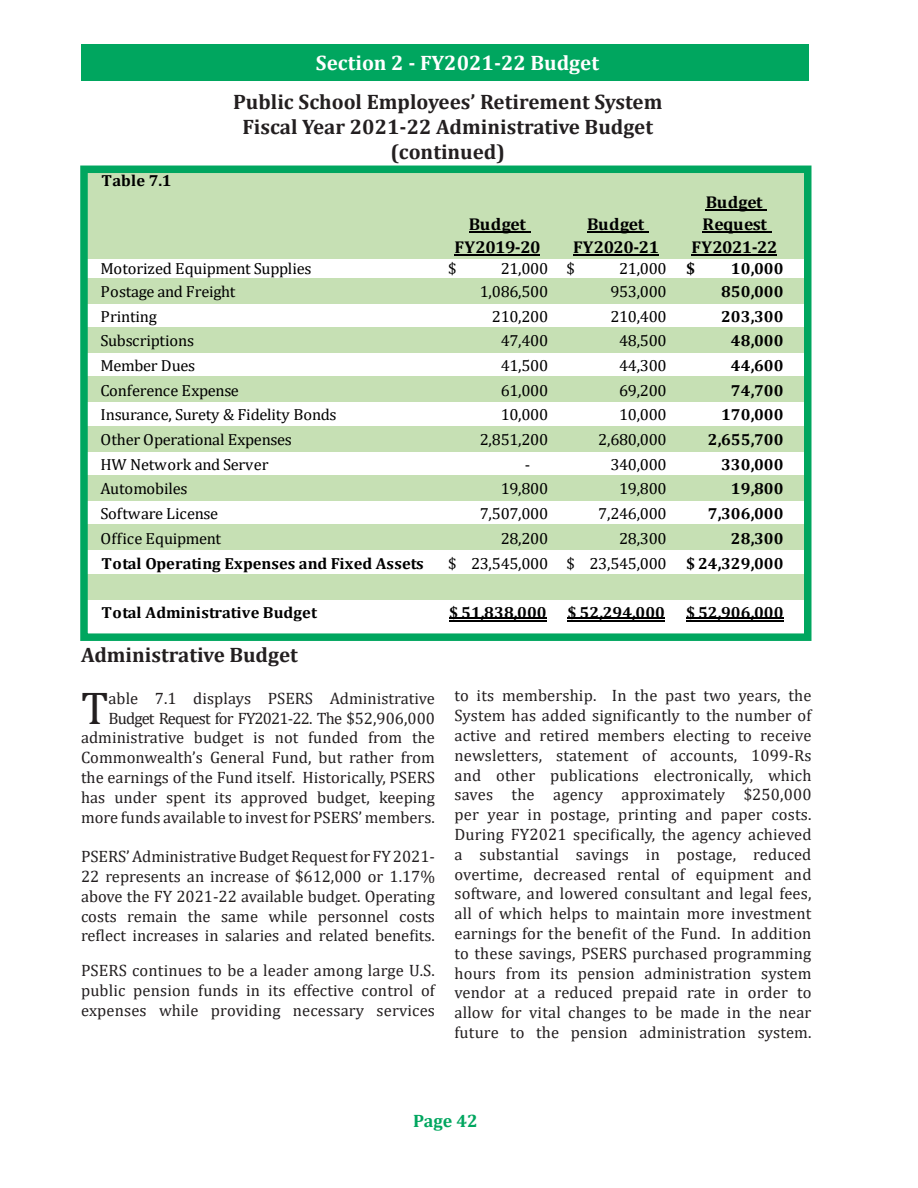
<style>
.page{position:relative;width:918px;height:1188px;background:#fff}
.page>*{position:absolute;margin:0;border:0;box-sizing:border-box;transform-origin:0 0}
.t1{font:46.2px "Cambria";color:#231f20}
.t2{font:700 21px "Cambria";color:#231f20}
.t3{font:700 21px "Cambria";color:#fff}
.t4{font:700 18px "Cambria";color:#00a65f}
.t5{font:700 17.1px/22.5px "Cambria";letter-spacing:-.025em;color:#000;text-align:center}
.t6{font:16.5px/19.8px "Cambria";letter-spacing:.005em;color:#231f20;text-align:justify}
.t7{font:16.05px "Cambria";letter-spacing:-.02em;color:#000}
.t8{font:700 16.05px "Cambria";letter-spacing:.01em;color:#000}
.s1{font-weight:700}
</style>
<div class="page">
<div style="left:82px;top:44px;width:727px;height:36px;background:#00a65f"></div>
<div style="left:85px;top:170px;width:723px;height:88px;background:#c6e0b4"></div>
<div style="left:85px;top:278px;width:723px;height:25px;background:#c6e0b4"></div>
<div style="left:85px;top:327px;width:723px;height:26px;background:#c6e0b4"></div>
<div style="left:85px;top:376px;width:723px;height:26px;background:#c6e0b4"></div>
<div style="left:85px;top:426px;width:723px;height:26px;background:#c6e0b4"></div>
<div style="left:85px;top:475px;width:723px;height:26px;background:#c6e0b4"></div>
<div style="left:85px;top:525px;width:723px;height:25px;background:#c6e0b4"></div>
<div style="left:85px;top:574px;width:723px;height:26px;background:#c6e0b4"></div>
<hr style="left:469px;top:232px;width:61px;height:1px;background:#000">
<hr style="left:455px;top:254px;width:85px;height:1px;background:#000">
<hr style="left:587px;top:232px;width:62px;height:1px;background:#000">
<hr style="left:573px;top:254px;width:86px;height:1px;background:#000">
<hr style="left:706px;top:209px;width:61px;height:1px;background:#000">
<hr style="left:702px;top:232px;width:70px;height:1px;background:#000">
<hr style="left:692px;top:254px;width:85px;height:1px;background:#000">
<hr style="left:461px;top:618px;width:86px;height:1px;background:#000">
<hr style="left:461px;top:620px;width:86px;height:1px;background:#000">
<svg style="left:449px;top:618px;width:12px;height:3px"></svg>
<hr style="left:580px;top:618px;width:85px;height:1px;background:#000">
<hr style="left:580px;top:620px;width:85px;height:1px;background:#000">
<svg style="left:568px;top:618px;width:12px;height:3px"></svg>
<hr style="left:698px;top:618px;width:86px;height:1px;background:#000">
<hr style="left:698px;top:620px;width:86px;height:1px;background:#000">
<svg style="left:686px;top:618px;width:12px;height:3px"></svg>
<div style="left:80px;top:166px;width:732px;height:475px;border:8px solid #00a65f"></div>
<p class="t3" style="left:316px;top:48px;width:285px">Section 2 - FY2021-22 Budget</p>
<p class="t8" style="left:102px;top:170px;width:72px">Table 7.1</p>
<p class="t2" style="left:233px;top:87px;width:431px">Public School Employees’ Retirement System</p>
<p class="t2" style="left:242px;top:112px;width:412px">Fiscal Year 2021-22 Administrative Budget</p>
<p class="t2" style="left:390px;top:137px;width:116px">(continued)</p>
<p class="t5" style="left:455px;top:213px;width:88px">Budget<br>FY2019-20</p>
<p class="t5" style="left:573px;top:213px;width:88px">Budget<br>FY2020-21</p>
<p class="t5" style="left:692px;top:190px;width:88px">Budget<br>Request<br>FY2021-22</p>
<p class="t7" style="left:100px;top:260px;width:213px">Motorized Equipment Supplies</p>
<p class="t7" style="left:448px;top:260px;width:10px">$</p>
<p class="t7" style="left:501px;top:260px;width:76px">21,000 $</p>
<p class="t7" style="left:619px;top:260px;width:77px">21,000 <span class="s1">$</span></p>
<p class="t8" style="left:731px;top:258px;width:54px">10,000</p>
<p class="t7" style="left:100px;top:282px;width:136px">Postage and Freight</p>
<p class="t7" style="left:480px;top:282px;width:70px">1,086,500</p>
<p class="t7" style="left:610px;top:282px;width:58px">953,000</p>
<p class="t8" style="left:721px;top:280px;width:64px">850,000</p>
<p class="t7" style="left:100px;top:307px;width:58px">Printing</p>
<p class="t7" style="left:492px;top:307px;width:58px">210,200</p>
<p class="t7" style="left:610px;top:307px;width:58px">210,400</p>
<p class="t8" style="left:721px;top:305px;width:64px">203,300</p>
<p class="t7" style="left:100px;top:331px;width:95px">Subscriptions</p>
<p class="t7" style="left:501px;top:331px;width:49px">47,400</p>
<p class="t7" style="left:619px;top:331px;width:49px">48,500</p>
<p class="t8" style="left:731px;top:330px;width:54px">48,000</p>
<p class="t7" style="left:100px;top:356px;width:96px">Member Dues</p>
<p class="t7" style="left:501px;top:356px;width:49px">41,500</p>
<p class="t7" style="left:619px;top:356px;width:49px">44,300</p>
<p class="t8" style="left:731px;top:354px;width:54px">44,600</p>
<p class="t7" style="left:100px;top:381px;width:140px">Conference Expense</p>
<p class="t7" style="left:501px;top:381px;width:49px">61,000</p>
<p class="t7" style="left:619px;top:381px;width:49px">69,200</p>
<p class="t8" style="left:731px;top:379px;width:54px">74,700</p>
<p class="t7" style="left:100px;top:405px;width:238px">Insurance, Surety &amp; Fidelity Bonds</p>
<p class="t7" style="left:501px;top:405px;width:49px">10,000</p>
<p class="t7" style="left:619px;top:405px;width:49px">10,000</p>
<p class="t8" style="left:721px;top:404px;width:64px">170,000</p>
<p class="t7" style="left:100px;top:430px;width:193px">Other Operational Expenses</p>
<p class="t7" style="left:480px;top:430px;width:70px">2,851,200</p>
<p class="t7" style="left:598px;top:430px;width:70px">2,680,000</p>
<p class="t8" style="left:708px;top:428px;width:77px">2,655,700</p>
<p class="t7" style="left:100px;top:455px;width:170px">HW Network and Server</p>
<p class="t7" style="left:525px;top:455px;width:7px">-</p>
<p class="t7" style="left:610px;top:455px;width:58px">340,000</p>
<p class="t8" style="left:721px;top:453px;width:64px">330,000</p>
<p class="t7" style="left:100px;top:480px;width:89px">Automobiles</p>
<p class="t7" style="left:501px;top:480px;width:49px">19,800</p>
<p class="t7" style="left:619px;top:480px;width:49px">19,800</p>
<p class="t8" style="left:731px;top:478px;width:54px">19,800</p>
<p class="t7" style="left:100px;top:504px;width:119px">Software License</p>
<p class="t7" style="left:480px;top:504px;width:70px">7,507,000</p>
<p class="t7" style="left:598px;top:504px;width:70px">7,246,000</p>
<p class="t8" style="left:708px;top:502px;width:77px">7,306,000</p>
<p class="t7" style="left:100px;top:529px;width:122px">Office Equipment</p>
<p class="t7" style="left:501px;top:529px;width:49px">28,200</p>
<p class="t7" style="left:619px;top:529px;width:49px">28,300</p>
<p class="t8" style="left:731px;top:527px;width:54px">28,300</p>
<p class="t8" style="left:102px;top:552px;width:324px">Total Operating Expenses and Fixed Assets</p>
<p class="t7" style="left:448px;top:554px;width:337px">$ 23,545,000 $ 23,545,000 <span class="s1">$ 24,329,000</span></p>
<p class="t8" style="left:102px;top:601px;width:217px">Total Administrative Budget</p>
<p class="t8" style="left:449px;top:601px;width:99px">$ 51,838,000</p>
<p class="t8" style="left:568px;top:601px;width:99px">$ 52,294,000</p>
<p class="t8" style="left:686px;top:601px;width:99px">$ 52,906,000</p>
<p class="t2" style="left:81px;top:640px;width:218px">Administrative Budget</p>
<p class="t1" style="left:81px;top:681px;width:29px">T</p>
<p class="t6" style="left:81px;top:688px;width:356px;text-align:right">able 7.1 displays PSERS Administrative Budget Request for FY2021-22. The $52,906,000 administrative budget is not funded from the Commonwealth’s General Fund, but rather from the earnings of the Fund itself. Historically, PSERS has under spent its approved budget, keeping more funds available to invest for PSERS’ members.</p>
<p class="t6" style="left:81px;top:847px;width:356px">PSERS’ Administrative Budget Request for FY 2021- 22 represents an increase of $612,000 or 1.17% above the FY 2021-22 available budget. Operating costs remain the same while personnel costs reflect increases in salaries and related benefits.</p>
<p class="t6" style="left:81px;top:961px;width:356px">PSERS continues to be a leader among large U.S. public pension funds in its effective control of expenses while providing necessary services</p>
<p class="t6" style="left:454px;top:686px;width:359px">to its membership. In the past two years, the System has added significantly to the number of active and retired members electing to receive newsletters, statement of accounts, 1099-Rs and other publications electronically, which saves the agency approximately $250,000 per year in postage, printing and paper costs.<br>During FY2021 specifically, the agency achieved a substantial savings in postage, reduced overtime, decreased rental of equipment and software, and lowered consultant and legal fees, all of which helps to maintain more investment earnings for the benefit of the Fund. In addition to these savings, PSERS purchased programming hours from its pension administration system vendor at a reduced prepaid rate in order to allow for vital changes to be made in the near future to the pension administration system.</p>
<p class="t4" style="left:413px;top:1108px;width:66px">Page 42</p>
</div>
